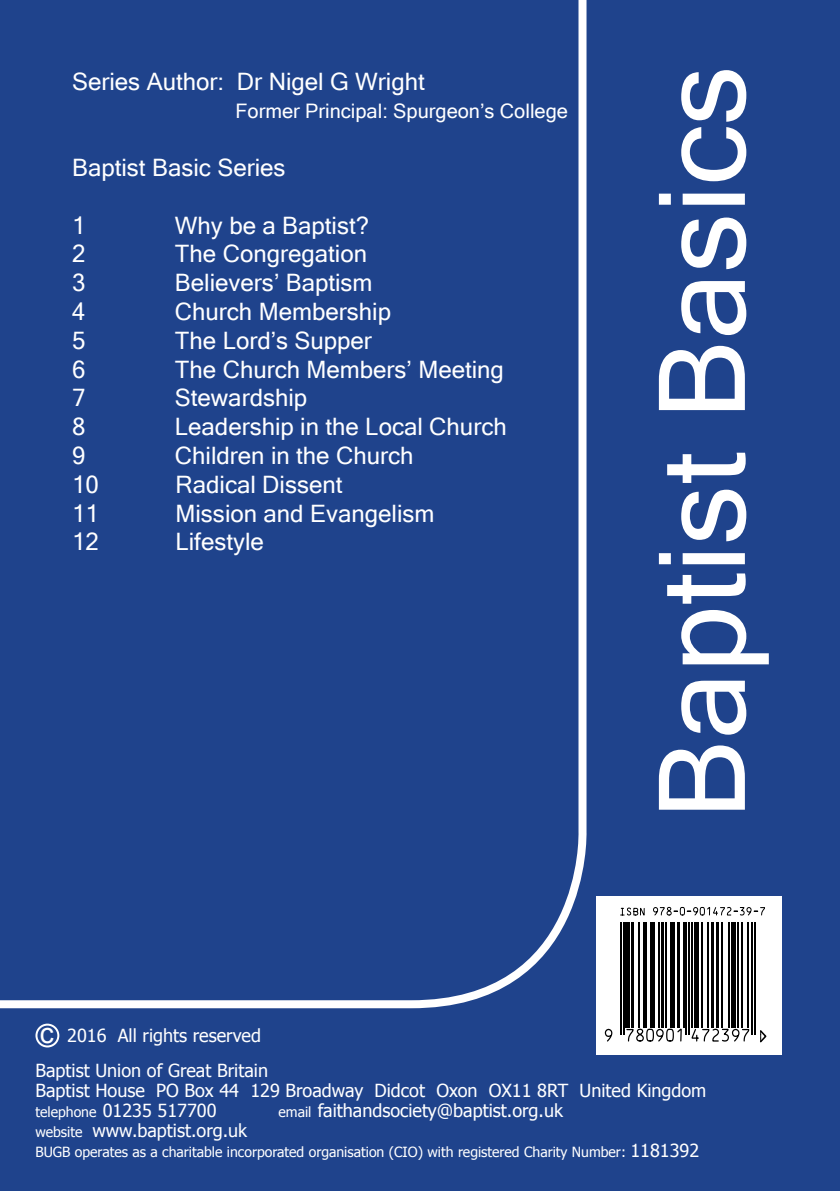
<style>
.page{position:relative;width:840px;height:1191px;background:#fff}
.page>*{position:absolute;margin:0;border:0;box-sizing:border-box;transform-origin:0 0}
.t1{font:120px "Microsoft Sans Serif";color:#fff}
.t2{font:24px "Microsoft Sans Serif";color:#fff}
.t3{font:20px "Microsoft Sans Serif";color:#fff}
.t4{font:18px/20px "Tahoma";color:#fff}
.t5{font:14px "Tahoma";color:#fff}
.s1{font-family:"Arial";font-size:28px}
.s2{font-size:14px}
.s3{font-size:18px}
</style>
<div class="page">
<div style="left:0;top:0;width:839px;height:1191px;background:#1f438c"></div>
<svg style="left:595px;top:896px;width:186px;height:159px"></svg>
<hr style="left:619px;top:922px;width:2px;height:113px;background:#000">
<hr style="left:622px;top:922px;width:1px;height:113px;background:#000">
<hr style="left:625px;top:922px;width:4px;height:105px;background:#000">
<hr style="left:631px;top:922px;width:2px;height:105px;background:#000">
<hr style="left:638px;top:922px;width:1px;height:105px;background:#000">
<hr style="left:642px;top:922px;width:1px;height:105px;background:#000">
<hr style="left:645px;top:922px;width:1px;height:105px;background:#000">
<svg style="left:649px;top:922px;width:4px;height:105px"></svg>
<hr style="left:658px;top:922px;width:1px;height:105px;background:#000">
<hr style="left:661px;top:922px;width:2px;height:105px;background:#000">
<hr style="left:665px;top:922px;width:1px;height:105px;background:#000">
<svg style="left:669px;top:922px;width:4px;height:105px"></svg>
<hr style="left:677px;top:922px;width:2px;height:105px;background:#000">
<hr style="left:682px;top:922px;width:1px;height:105px;background:#000">
<hr style="left:685px;top:922px;width:1px;height:113px;background:#000">
<hr style="left:688px;top:922px;width:1px;height:113px;background:#000">
<hr style="left:691px;top:922px;width:1px;height:105px;background:#000">
<hr style="left:694px;top:922px;width:4px;height:105px;background:#000">
<hr style="left:701px;top:922px;width:1px;height:105px;background:#000">
<hr style="left:706px;top:922px;width:2px;height:105px;background:#000">
<hr style="left:711px;top:922px;width:2px;height:105px;background:#000">
<hr style="left:715px;top:922px;width:3px;height:105px;background:#000">
<hr style="left:721px;top:922px;width:1px;height:105px;background:#000">
<hr style="left:728px;top:922px;width:1px;height:105px;background:#000">
<hr style="left:731px;top:922px;width:4px;height:105px;background:#000">
<hr style="left:736px;top:922px;width:2px;height:105px;background:#000">
<hr style="left:741px;top:922px;width:1px;height:105px;background:#000">
<hr style="left:746px;top:922px;width:2px;height:105px;background:#000">
<hr style="left:751px;top:922px;width:1px;height:113px;background:#000">
<hr style="left:754px;top:922px;width:1px;height:113px;background:#000">
<svg style="left:604px;top:1027px;width:145px;height:15px"></svg>
<svg style="left:619px;top:906px;width:145px;height:10px"></svg>
<svg style="left:758px;top:1028px;width:9px;height:16px"></svg>
<div style="left:35px;top:1023px;width:24px;height:24px;border:2px solid #fff;border-radius:50%"></div>
<p class="t2" style="left:72px;top:67px;width:354px">Series Author: Dr Nigel G Wright</p>
<p class="t3" style="left:235px;top:100px;width:334px">Former Principal: Spurgeon’s College</p>
<p class="t2" style="left:72px;top:154px;width:215px">Baptist Basic Series</p>
<p class="t2" style="left:72px;top:211px;width:15px">1</p>
<p class="t2" style="left:175px;top:211px;width:196px">Why be a Baptist?</p>
<p class="t2" style="left:72px;top:240px;width:15px">2</p>
<p class="t2" style="left:175px;top:240px;width:193px">The Congregation</p>
<p class="t2" style="left:72px;top:269px;width:15px">3</p>
<p class="t2" style="left:175px;top:269px;width:199px">Believers’ Baptism</p>
<p class="t2" style="left:72px;top:298px;width:15px">4</p>
<p class="t2" style="left:175px;top:298px;width:217px">Church Membership</p>
<p class="t2" style="left:72px;top:327px;width:15px">5</p>
<p class="t2" style="left:175px;top:327px;width:198px">The Lord’s Supper</p>
<p class="t2" style="left:72px;top:355px;width:15px">6</p>
<p class="t2" style="left:175px;top:355px;width:330px">The Church Members’ Meeting</p>
<p class="t2" style="left:72px;top:384px;width:15px">7</p>
<p class="t2" style="left:175px;top:384px;width:134px">Stewardship</p>
<p class="t2" style="left:72px;top:413px;width:15px">8</p>
<p class="t2" style="left:175px;top:413px;width:333px">Leadership in the Local Church</p>
<p class="t2" style="left:72px;top:442px;width:15px">9</p>
<p class="t2" style="left:175px;top:442px;width:240px">Children in the Church</p>
<p class="t2" style="left:72px;top:471px;width:28px">10</p>
<p class="t2" style="left:175px;top:471px;width:168px">Radical Dissent</p>
<p class="t2" style="left:72px;top:499px;width:28px">11</p>
<p class="t2" style="left:175px;top:499px;width:260px">Mission and Evangelism</p>
<p class="t2" style="left:72px;top:528px;width:28px">12</p>
<p class="t2" style="left:175px;top:528px;width:90px">Lifestyle</p>
<p class="t4" style="left:40px;top:1025px;width:222px"><span class="s1">c</span> 2016 All rights reserved</p>
<h1 class="t1" style="left:633px;top:819px;width:755px;rotate:-90deg">Baptist Basics</h1>
<p class="t4" style="left:35px;top:1059px;width:672px">Baptist Union of Great Britain<br>Baptist House PO Box 44 129 Broadway Didcot Oxon OX11 8RT United Kingdom <span class="s2">telephone</span> 01235 517700</p>
<p class="t4" style="left:278px;top:1099px;width:286px"><span class="s2">email</span> faithandsociety@baptist.org.uk</p>
<p class="t4" style="left:35px;top:1119px;width:213px"><span class="s2">website</span> www.baptist.org.uk</p>
<p class="t5" style="left:35px;top:1142px;width:664px">BUGB operates as a charitable incorporated organisation (CIO) with registered Charity Number: <span class="s3">1181392</span></p>
</div>
